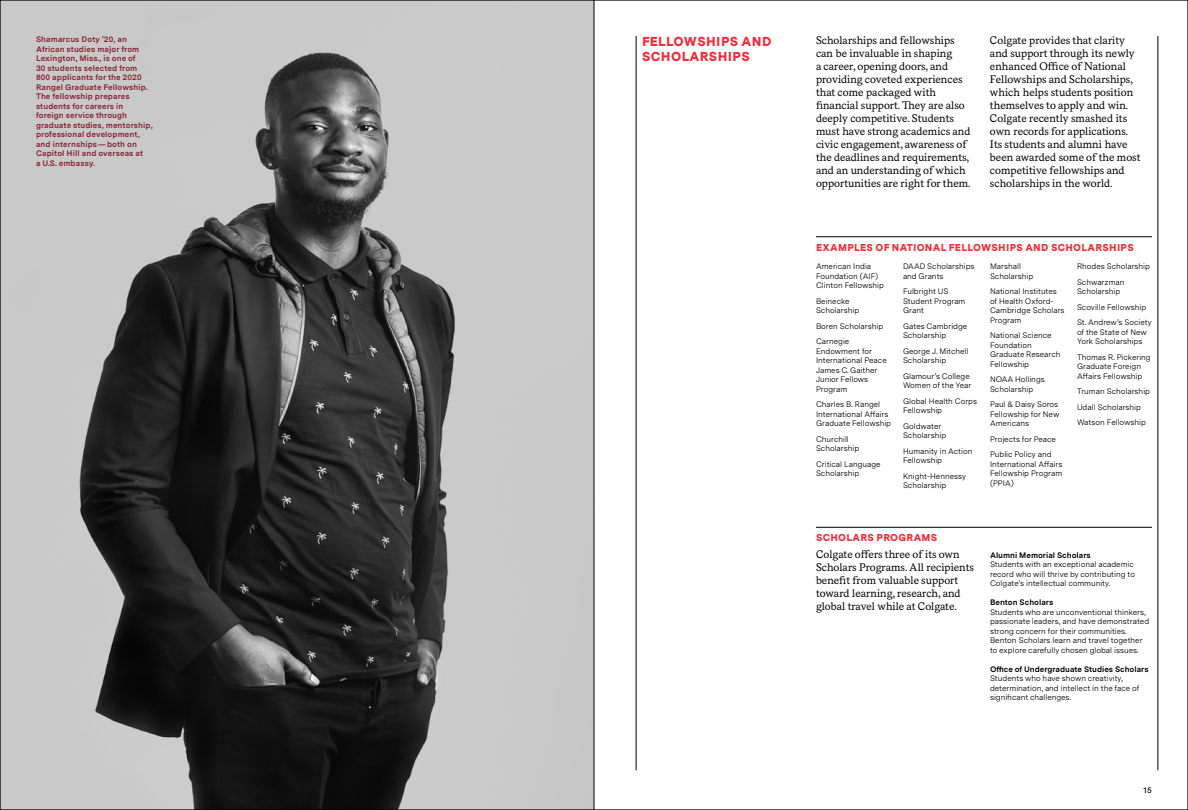
<style>
.page{position:relative;width:1188px;height:810px;background:#fff}
.page>*{position:absolute;margin:0;border:0;box-sizing:border-box;transform-origin:0 0}
.t1{font:900 13px/15px "Messina Sans";letter-spacing:.03em;color:#ee303c}
.t2{font:11px/12.9px "Messina Serif";color:#000}
.t3{font:900 10px "Messina Sans";letter-spacing:.03em;color:#ee303c}
.t4{font:8px/9.5px "Messina Sans";color:#000}
.t5{font:700 8px/9.5px "Messina Sans";letter-spacing:.01em;color:#892432}
.t6{font:600 8px "Messina Sans";color:#000}
.s1{font-weight:700}
</style>
<div class="page">
<hr style="left:1158px;top:36px;width:1px;height:734px;background:#000">
<hr style="left:636px;top:36px;width:1px;height:734px;background:#000">
<img style="left:2px;top:2px;width:592px;height:806px">
<hr style="left:816px;top:237px;width:336px;height:1px;background:#000">
<hr style="left:816px;top:527px;width:336px;height:1px;background:#000">
<hr style="left:594px;top:0;width:1px;height:810px;background:#000">
<p class="t5" style="left:36px;top:35px;width:118px">Shamarcus Doty ’20, an<br>African studies major from<br>Lexington, Miss., is one of<br>30 students selected from<br>800 applicants for the 2020<br>Rangel Graduate Fellowship.<br>The fellowship prepares students for careers in foreign service through graduate studies, mentorship, professional development, and internships—both on<br>Capitol Hill and overseas at<br>a U.S. embassy.</p>
<h2 class="t1" style="left:642px;top:35px;width:131px">FELLOWSHIPS AND<br>SCHOLARSHIPS</h2>
<p class="t2" style="left:816px;top:35px;width:156px">Scholarships and fellowships can be invaluable in shaping<br>a career, opening doors, and providing coveted experiences that come packaged with financial support. They are also deeply competitive. Students must have strong academics and civic engagement, awareness of the deadlines and requirements, and an understanding of which opportunities are right for them.</p>
<p class="t2" style="left:990px;top:35px;width:152px">Colgate provides that clarity and support through its newly enhanced Office of National<br>Fellowships and Scholarships, which helps students position themselves to apply and win.<br>Colgate recently smashed its own records for applications.<br>Its students and alumni have been awarded some of the most competitive fellowships and scholarships in the world.</p>
<h3 class="t3" style="left:816px;top:241px;width:319px">EXAMPLES OF NATIONAL FELLOWSHIPS AND SCHOLARSHIPS</h3>
<p class="t4" style="left:816px;top:262px;width:69px">American India<br>Foundation (AIF)<br>Clinton Fellowship</p>
<p class="t4" style="left:816px;top:297px;width:45px">Beinecke<br>Scholarship</p>
<p class="t4" style="left:816px;top:322px;width:69px">Boren Scholarship</p>
<p class="t4" style="left:816px;top:337px;width:72px">Carnegie<br>Endowment for<br>International Peace<br>James C. Gaither<br>Junior Fellows<br>Program</p>
<p class="t4" style="left:816px;top:400px;width:77px">Charles B. Rangel<br>International Affairs<br>Graduate Fellowship</p>
<p class="t4" style="left:816px;top:435px;width:45px">Churchill<br>Scholarship</p>
<p class="t4" style="left:816px;top:460px;width:66px">Critical Language<br>Scholarship</p>
<p class="t4" style="left:1077px;top:262px;width:75px">Rhodes Scholarship</p>
<p class="t4" style="left:1077px;top:277px;width:49px">Schwarzman<br>Scholarship</p>
<p class="t4" style="left:1077px;top:302px;width:71px">Scoville Fellowship</p>
<p class="t4" style="left:1077px;top:318px;width:76px">St. Andrew’s Society of the State of New<br>York Scholarships</p>
<p class="t4" style="left:1077px;top:352px;width:75px">Thomas R. Pickering<br>Graduate Foreign<br>Affairs Fellowship</p>
<p class="t4" style="left:1077px;top:387px;width:75px">Truman Scholarship</p>
<p class="t4" style="left:1077px;top:402px;width:66px">Udall Scholarship</p>
<p class="t4" style="left:1077px;top:418px;width:71px">Watson Fellowship</p>
<p class="t4" style="left:990px;top:262px;width:45px">Marshall<br>Scholarship</p>
<p class="t4" style="left:990px;top:287px;width:76px">National Institutes of Health Oxford-<br>Cambridge Scholars<br>Program</p>
<p class="t4" style="left:990px;top:331px;width:72px">National Science<br>Foundation<br>Graduate Research<br>Fellowship</p>
<p class="t4" style="left:990px;top:375px;width:56px">NOAA Hollings<br>Scholarship</p>
<p class="t4" style="left:990px;top:400px;width:71px">Paul &amp; Daisy Soros<br>Fellowship for New<br>Americans</p>
<p class="t4" style="left:990px;top:434px;width:67px">Projects for Peace</p>
<p class="t4" style="left:990px;top:450px;width:74px">Public Policy and<br>International Affairs<br>Fellowship Program (PPIA)</p>
<p class="t4" style="left:903px;top:262px;width:73px">DAAD Scholarships and Grants</p>
<p class="t4" style="left:903px;top:287px;width:64px">Fulbright US<br>Student Program<br>Grant</p>
<p class="t4" style="left:903px;top:322px;width:66px">Gates Cambridge<br>Scholarship</p>
<p class="t4" style="left:903px;top:347px;width:67px">George J. Mitchell<br>Scholarship</p>
<p class="t4" style="left:903px;top:372px;width:70px">Glamour’s College<br>Women of the Year</p>
<p class="t4" style="left:903px;top:397px;width:76px">Global Health Corps<br>Fellowship</p>
<p class="t4" style="left:903px;top:421px;width:45px">Goldwater<br>Scholarship</p>
<p class="t4" style="left:903px;top:446px;width:71px">Humanity in Action<br>Fellowship</p>
<p class="t4" style="left:903px;top:471px;width:65px">Knight-Hennessy<br>Scholarship</p>
<h3 class="t3" style="left:816px;top:531px;width:123px">SCHOLARS PROGRAMS</h3>
<p class="t2" style="left:816px;top:549px;width:160px">Colgate offers three of its own<br>Scholars Programs. All recipients benefit from valuable support toward learning, research, and global travel while at Colgate.</p>
<p class="t4" style="left:990px;top:551px;width:147px"><span class="s1">Alumni Memorial Scholars<br></span>Students with an exceptional academic record who will thrive by contributing to Colgate’s intellectual community.</p>
<p class="t4" style="left:990px;top:598px;width:161px"><span class="s1">Benton Scholars<br></span>Students who are unconventional thinkers, passionate leaders, and have demonstrated strong concern for their communities.<br>Benton Scholars learn and travel together to explore carefully chosen global issues.</p>
<p class="t4" style="left:990px;top:664px;width:160px"><span class="s1">Office of Undergraduate Studies Scholars </span>Students who have shown creativity, determination, and intellect in the face of significant challenges.</p>
<p class="t6" style="left:1143px;top:785px;width:10px">15</p>
</div>
